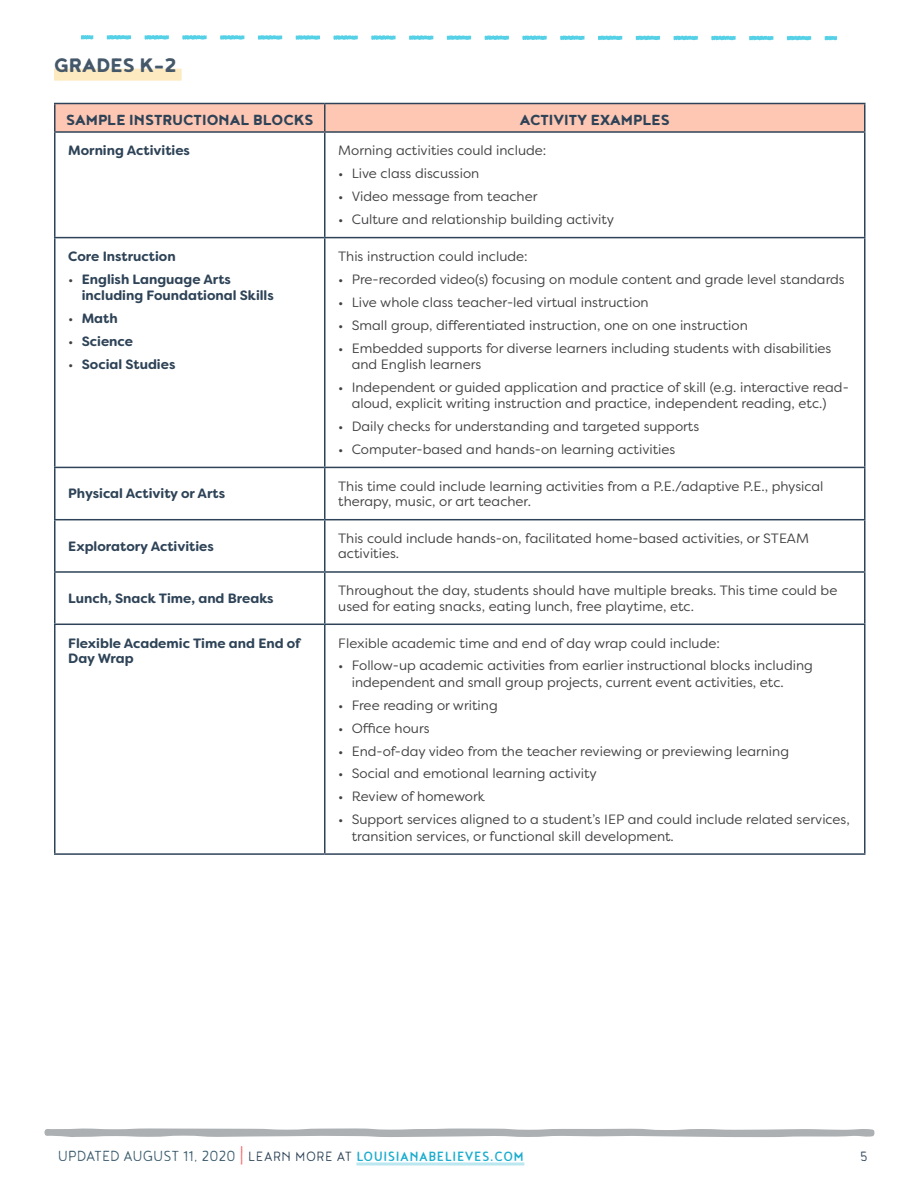
<style>
.page{position:relative;width:918px;height:1188px;background:#fff}
.page>*{position:absolute;margin:0;border:0;box-sizing:border-box;transform-origin:0 0}
.t1{font:24px "Noyh A Cafe";color:#45586a}
.t2{font:18px "Noyh A Cafe";color:#2e4357}
.t3{font:16.5px "Noyh A Text 2";letter-spacing:.03em;color:#1cadcf}
.t4{font:16.5px "Noyh A Text 1";color:#2e4357}
.t5{font:13.5px/16.2px "Filson Soft";color:#414042}
.t6{font:700 13.5px/16.2px "Filson Soft";color:#2e4357}
.s1{font-weight:400;color:#414042}
.s2{font-family:"Noyh A Text 1";font-size:18px;color:#3d5d6f}
.s3{font-family:"Noyh A Text 1";font-size:21px;color:#f27375}
.s4{font-family:"Noyh A Text 1";color:#2e4357}
</style>
<div class="page">
<svg style="left:44px;top:1128px;width:831px;height:9px;background:#bbbec0"></svg>
<svg style="left:81px;top:35px;width:12px;height:5px"></svg>
<svg style="left:107px;top:35px;width:24px;height:5px"></svg>
<svg style="left:145px;top:35px;width:24px;height:5px"></svg>
<svg style="left:182px;top:35px;width:25px;height:5px"></svg>
<svg style="left:220px;top:35px;width:24px;height:5px"></svg>
<svg style="left:258px;top:35px;width:24px;height:5px"></svg>
<svg style="left:296px;top:35px;width:24px;height:5px"></svg>
<svg style="left:333px;top:35px;width:25px;height:5px"></svg>
<svg style="left:371px;top:35px;width:25px;height:5px"></svg>
<svg style="left:409px;top:35px;width:24px;height:5px"></svg>
<svg style="left:447px;top:35px;width:24px;height:5px"></svg>
<svg style="left:485px;top:35px;width:24px;height:5px"></svg>
<svg style="left:522px;top:35px;width:25px;height:5px"></svg>
<svg style="left:560px;top:35px;width:25px;height:5px"></svg>
<svg style="left:598px;top:35px;width:24px;height:5px"></svg>
<svg style="left:636px;top:35px;width:24px;height:5px"></svg>
<svg style="left:674px;top:35px;width:24px;height:5px"></svg>
<svg style="left:711px;top:35px;width:25px;height:5px"></svg>
<svg style="left:749px;top:35px;width:24px;height:5px"></svg>
<svg style="left:787px;top:35px;width:24px;height:5px"></svg>
<svg style="left:825px;top:35px;width:12px;height:6px"></svg>
<svg style="left:356px;top:1162px;width:168px;height:4px"></svg>
<div style="left:54px;top:69px;width:128px;height:12px;background:#fdeac0"></div>
<div style="left:56px;top:104px;width:808px;height:27px;background:#fec7b3"></div>
<hr style="left:54px;top:103px;width:271px;height:1px;background:#2e4357">
<hr style="left:54px;top:104px;width:2px;height:27px;background:#2e4357">
<hr style="left:325px;top:103px;width:541px;height:1px;background:#2e4357">
<hr style="left:324px;top:104px;width:2px;height:27px;background:#2e4357">
<hr style="left:864px;top:104px;width:2px;height:27px;background:#2e4357">
<hr style="left:54px;top:131px;width:271px;height:2px;background:#2e4357">
<hr style="left:54px;top:133px;width:2px;height:104px;background:#2e4357">
<hr style="left:325px;top:131px;width:541px;height:2px;background:#2e4357">
<hr style="left:324px;top:133px;width:2px;height:104px;background:#2e4357">
<hr style="left:864px;top:133px;width:2px;height:104px;background:#2e4357">
<hr style="left:54px;top:237px;width:271px;height:1px;background:#2e4357">
<hr style="left:54px;top:238px;width:2px;height:229px;background:#2e4357">
<hr style="left:325px;top:237px;width:541px;height:1px;background:#2e4357">
<hr style="left:324px;top:238px;width:2px;height:229px;background:#2e4357">
<hr style="left:864px;top:238px;width:2px;height:229px;background:#2e4357">
<hr style="left:54px;top:467px;width:271px;height:1px;background:#2e4357">
<hr style="left:54px;top:468px;width:2px;height:51px;background:#2e4357">
<hr style="left:325px;top:467px;width:541px;height:1px;background:#2e4357">
<hr style="left:324px;top:468px;width:2px;height:51px;background:#2e4357">
<hr style="left:864px;top:468px;width:2px;height:51px;background:#2e4357">
<hr style="left:54px;top:519px;width:271px;height:1px;background:#2e4357">
<hr style="left:54px;top:520px;width:2px;height:51px;background:#2e4357">
<hr style="left:325px;top:519px;width:541px;height:1px;background:#2e4357">
<hr style="left:324px;top:520px;width:2px;height:51px;background:#2e4357">
<hr style="left:864px;top:520px;width:2px;height:51px;background:#2e4357">
<hr style="left:54px;top:571px;width:271px;height:2px;background:#2e4357">
<hr style="left:54px;top:573px;width:2px;height:51px;background:#2e4357">
<hr style="left:325px;top:571px;width:541px;height:2px;background:#2e4357">
<hr style="left:324px;top:573px;width:2px;height:51px;background:#2e4357">
<hr style="left:864px;top:573px;width:2px;height:51px;background:#2e4357">
<hr style="left:54px;top:624px;width:271px;height:1px;background:#2e4357">
<hr style="left:54px;top:625px;width:2px;height:228px;background:#2e4357">
<hr style="left:325px;top:624px;width:541px;height:1px;background:#2e4357">
<hr style="left:324px;top:625px;width:2px;height:228px;background:#2e4357">
<hr style="left:864px;top:625px;width:2px;height:228px;background:#2e4357">
<hr style="left:54px;top:853px;width:271px;height:2px;background:#2e4357">
<hr style="left:325px;top:853px;width:541px;height:2px;background:#2e4357">
<h1 class="t1" style="left:54px;top:51px;width:124px">GRADES K-2</h1>
<h2 class="t2" style="left:66px;top:109px;width:249px">SAMPLE INSTRUCTIONAL BLOCKS</h2>
<h2 class="t2" style="left:520px;top:109px;width:151px">ACTIVITY EXAMPLES</h2>
<p class="t6" style="left:68px;top:142px;width:123px">Morning Activities</p>
<p class="t5" style="left:338px;top:142px;width:210px">Morning activities could include:</p>
<p class="t5" style="left:338px;top:165px;width:143px">• Live class discussion</p>
<p class="t5" style="left:338px;top:188px;width:201px">• Video message from teacher</p>
<p class="t5" style="left:338px;top:211px;width:277px">• Culture and relationship building activity</p>
<p class="t6" style="left:68px;top:248px;width:109px">Core Instruction</p>
<p class="t6" style="left:82px;top:271px;width:194px;text-indent:-14px"><span class="s1">•</span> English Language Arts including Foundational Skills</p>
<p class="t6" style="left:68px;top:310px;width:51px"><span class="s1">•</span> Math</p>
<p class="t6" style="left:68px;top:333px;width:66px"><span class="s1">•</span> Science</p>
<p class="t6" style="left:68px;top:356px;width:109px"><span class="s1">•</span> Social Studies</p>
<p class="t5" style="left:338px;top:248px;width:191px">This instruction could include:</p>
<p class="t5" style="left:338px;top:271px;width:508px">• Pre-recorded video(s) focusing on module content and grade level standards</p>
<p class="t5" style="left:338px;top:294px;width:312px">• Live whole class teacher-led virtual instruction</p>
<p class="t5" style="left:338px;top:317px;width:411px">• Small group, differentiated instruction, one on one instruction</p>
<p class="t5" style="left:352px;top:340px;width:481px;text-indent:-14px">• Embedded supports for diverse learners including students with disabilities and English learners</p>
<p class="t5" style="left:352px;top:379px;width:499px;text-indent:-14px">• Independent or guided application and practice of skill (e.g. interactive read&shy;aloud, explicit writing instruction and practice, independent reading, etc.)</p>
<p class="t5" style="left:338px;top:418px;width:362px">• Daily checks for understanding and targeted supports</p>
<p class="t5" style="left:338px;top:441px;width:339px">• Computer-based and hands-on learning activities</p>
<p class="t6" style="left:68px;top:486px;width:158px">Physical Activity or Arts</p>
<p class="t5" style="left:338px;top:478px;width:487px;line-height:15.5px">This time could include learning activities from a P.E./adaptive P.E., physical therapy, music, or art teacher.</p>
<p class="t6" style="left:68px;top:538px;width:147px">Exploratory Activities</p>
<p class="t5" style="left:338px;top:530px;width:472px;line-height:15.5px">This could include hands-on, facilitated home-based activities, or STEAM activities.</p>
<p class="t6" style="left:68px;top:590px;width:207px">Lunch, Snack Time, and Breaks</p>
<p class="t5" style="left:338px;top:583px;width:501px;line-height:15.6px">Throughout the day, students should have multiple breaks. This time could be used for eating snacks, eating lunch, free playtime, etc.</p>
<p class="t6" style="left:68px;top:635px;width:234px;line-height:15.6px">Flexible Academic Time and End of<br>Day Wrap</p>
<p class="t5" style="left:338px;top:635px;width:383px">Flexible academic time and end of day wrap could include:</p>
<p class="t5" style="left:352px;top:658px;width:463px;text-indent:-14px">• Follow-up academic activities from earlier instructional blocks including independent and small group projects, current event activities, etc.</p>
<p class="t5" style="left:338px;top:697px;width:161px">• Free reading or writing</p>
<p class="t5" style="left:338px;top:720px;width:93px">• Office hours</p>
<p class="t5" style="left:338px;top:743px;width:452px">• End-of-day video from the teacher reviewing or previewing learning</p>
<p class="t5" style="left:338px;top:766px;width:260px">• Social and emotional learning activity</p>
<p class="t5" style="left:338px;top:789px;width:148px">• Review of homework</p>
<p class="t5" style="left:352px;top:811px;width:500px;text-indent:-14px">• Support services aligned to a student’s IEP and could include related services, transition services, or functional skill development.</p>
<p class="t3" style="left:58px;top:1147px;width:467px"><span class="s2">UPDATED AUGUST 11, 2020</span> <span class="s3">|</span> <span class="s4">LEARN MORE AT</span> LOUISIANABELIEVES.COM</p>
<p class="t4" style="left:860px;top:1147px;width:9px">5</p>
</div>
